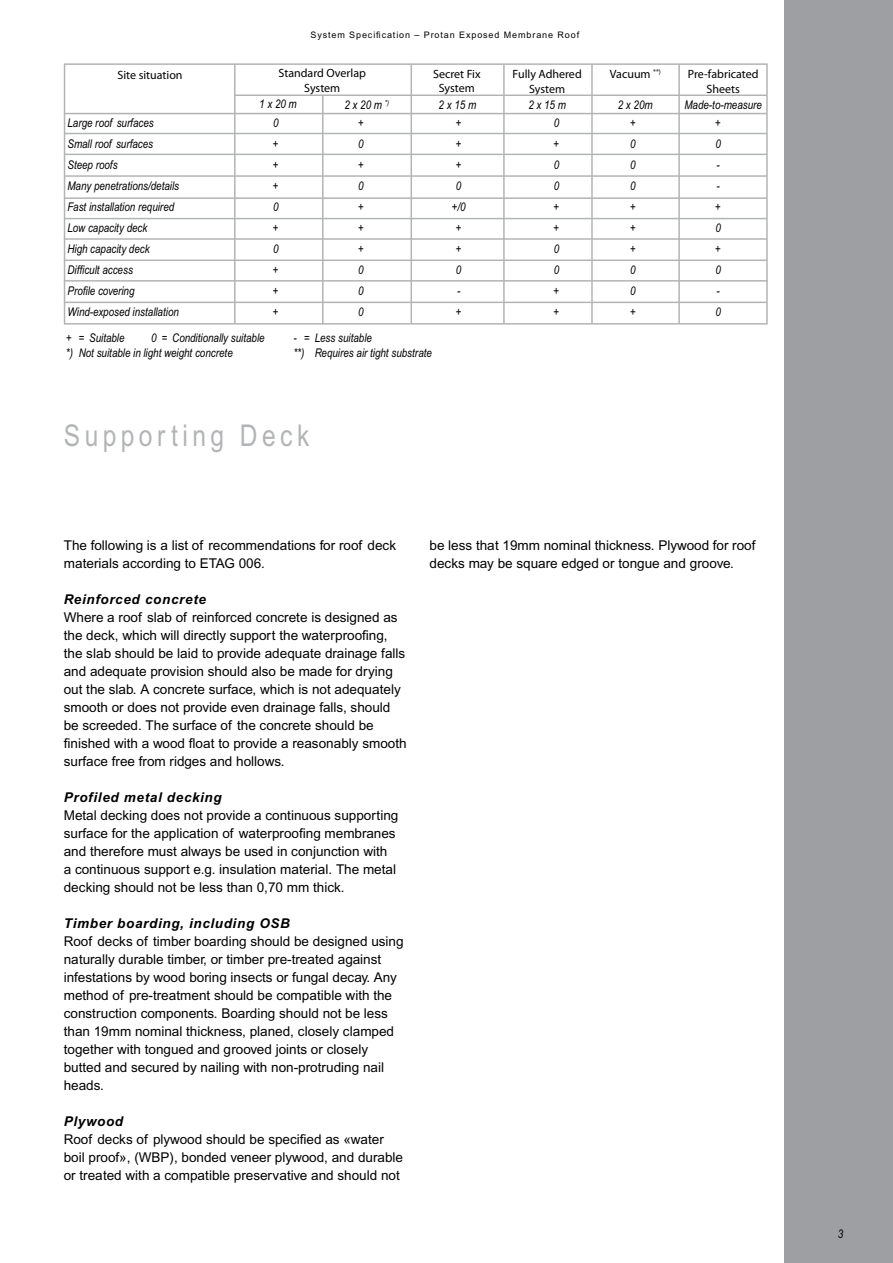
<style>
.page{position:relative;width:893px;height:1263px;background:#fff}
.page>*{position:absolute;margin:0;border:0;box-sizing:border-box;transform-origin:0 0}
.t1{font:30px "Arial Narrow";letter-spacing:.15em;color:#b2b4b6}
.t2{font:13.5px/18px "Arial";color:#000}
.t3{font:italic 700 13.5px "Arial";letter-spacing:.05em;color:#000}
.t4{font:italic 12px "Arial Narrow";color:#000}
.t5{font:12px/14.4px "Myriad Pro";color:#000;text-align:center}
.t6{font:9px "Arial";letter-spacing:.1em;color:#000}
</style>
<div class="page">
<div style="left:785px;top:0;width:108px;height:1263px;background:#9d9fa2"></div>
<div style="left:64px;top:63px;width:704px;height:262px;background:#fff;border:2px solid #b2b4b6"></div>
<hr style="left:234px;top:64px;width:2px;height:260px;background:#b2b4b6">
<hr style="left:322px;top:95px;width:2px;height:229px;background:#b2b4b6">
<hr style="left:503px;top:64px;width:2px;height:260px;background:#b2b4b6">
<hr style="left:678px;top:64px;width:2px;height:260px;background:#b2b4b6">
<hr style="left:591px;top:64px;width:2px;height:260px;background:#b2b4b6">
<hr style="left:234px;top:95px;width:533px;height:1px;background:#b2b4b6">
<hr style="left:64px;top:113px;width:703px;height:1px;background:#b2b4b6">
<hr style="left:65px;top:133px;width:702px;height:1px;background:#b2b4b6">
<hr style="left:64px;top:154px;width:703px;height:1px;background:#b2b4b6">
<hr style="left:64px;top:175px;width:703px;height:2px;background:#b2b4b6">
<hr style="left:64px;top:197px;width:703px;height:2px;background:#b2b4b6">
<hr style="left:65px;top:218px;width:702px;height:1px;background:#b2b4b6">
<hr style="left:64px;top:238px;width:703px;height:2px;background:#b2b4b6">
<hr style="left:64px;top:260px;width:703px;height:1px;background:#b2b4b6">
<hr style="left:64px;top:280px;width:704px;height:2px;background:#b2b4b6">
<hr style="left:64px;top:302px;width:703px;height:1px;background:#b2b4b6">
<hr style="left:411px;top:64px;width:1px;height:259px;background:#b2b4b6">
<p class="t6" style="left:310px;top:30px;width:270px">System Specification – Protan Exposed Membrane Roof</p>
<p class="t5" style="left:117px;top:68px;width:67px">Site situation</p>
<p class="t5" style="left:278px;top:66px;width:89px">Standard Overlap<br>System</p>
<p class="t5" style="left:433px;top:66px;width:49px">Secret Fix<br>System</p>
<p class="t5" style="left:513px;top:67px;width:71px">Fully Adhered<br>System</p>
<p class="t5" style="left:610px;top:67px;width:53px">Vacuum <sup>**)</sup></p>
<p class="t4" style="left:259px;top:97px;width:39px">1 x 20 m</p>
<p class="t4" style="left:344px;top:97px;width:46px">2 x 20 m <sup>*)</sup></p>
<p class="t4" style="left:439px;top:97px;width:39px">2 x 15 m</p>
<p class="t5" style="left:688px;top:67px;width:72px">Pre-fabricated<br>Sheets</p>
<p class="t4" style="left:528px;top:98px;width:39px">2 x 15 m</p>
<p class="t4" style="left:618px;top:97px;width:36px">2 x 20m</p>
<p class="t4" style="left:684px;top:97px;width:79px">Made-to-measure</p>
<p class="t4" style="left:67px;top:116px;width:88px">Large roof surfaces</p>
<p class="t4" style="left:273px;top:116px;width:7px">0</p>
<p class="t4" style="left:358px;top:116px;width:7px">+</p>
<p class="t4" style="left:456px;top:116px;width:7px">+</p>
<p class="t4" style="left:554px;top:116px;width:7px">0</p>
<p class="t4" style="left:630px;top:116px;width:7px">+</p>
<p class="t4" style="left:715px;top:116px;width:7px">+</p>
<p class="t4" style="left:67px;top:137px;width:87px">Small roof surfaces</p>
<p class="t4" style="left:273px;top:137px;width:7px">+</p>
<p class="t4" style="left:358px;top:137px;width:7px">0</p>
<p class="t4" style="left:456px;top:137px;width:7px">+</p>
<p class="t4" style="left:554px;top:137px;width:7px">+</p>
<p class="t4" style="left:630px;top:137px;width:7px">0</p>
<p class="t4" style="left:715px;top:137px;width:7px">0</p>
<p class="t4" style="left:67px;top:158px;width:52px">Steep roofs</p>
<p class="t4" style="left:273px;top:158px;width:7px">+</p>
<p class="t4" style="left:358px;top:158px;width:7px">+</p>
<p class="t4" style="left:456px;top:158px;width:7px">+</p>
<p class="t4" style="left:554px;top:158px;width:7px">0</p>
<p class="t4" style="left:630px;top:158px;width:7px">0</p>
<p class="t4" style="left:716px;top:158px;width:5px">-</p>
<p class="t4" style="left:67px;top:179px;width:113px">Many penetrations/details</p>
<p class="t4" style="left:273px;top:179px;width:7px">+</p>
<p class="t4" style="left:358px;top:179px;width:7px">0</p>
<p class="t4" style="left:456px;top:179px;width:7px">0</p>
<p class="t4" style="left:554px;top:179px;width:7px">0</p>
<p class="t4" style="left:630px;top:179px;width:7px">0</p>
<p class="t4" style="left:716px;top:179px;width:5px">-</p>
<p class="t4" style="left:67px;top:200px;width:108px">Fast installation required</p>
<p class="t4" style="left:273px;top:200px;width:7px">0</p>
<p class="t4" style="left:358px;top:200px;width:7px">+</p>
<p class="t4" style="left:452px;top:200px;width:15px">+/0</p>
<p class="t4" style="left:554px;top:200px;width:7px">+</p>
<p class="t4" style="left:630px;top:200px;width:7px">+</p>
<p class="t4" style="left:715px;top:200px;width:7px">+</p>
<p class="t4" style="left:67px;top:221px;width:82px">Low capacity deck</p>
<p class="t4" style="left:273px;top:221px;width:7px">+</p>
<p class="t4" style="left:358px;top:221px;width:7px">+</p>
<p class="t4" style="left:456px;top:221px;width:7px">+</p>
<p class="t4" style="left:554px;top:221px;width:7px">+</p>
<p class="t4" style="left:630px;top:221px;width:7px">+</p>
<p class="t4" style="left:715px;top:221px;width:7px">0</p>
<p class="t4" style="left:67px;top:242px;width:84px">High capacity deck</p>
<p class="t4" style="left:273px;top:242px;width:7px">0</p>
<p class="t4" style="left:358px;top:242px;width:7px">+</p>
<p class="t4" style="left:456px;top:242px;width:7px">+</p>
<p class="t4" style="left:554px;top:242px;width:7px">0</p>
<p class="t4" style="left:630px;top:242px;width:7px">+</p>
<p class="t4" style="left:715px;top:242px;width:7px">+</p>
<p class="t4" style="left:67px;top:263px;width:67px">Difficult access</p>
<p class="t4" style="left:273px;top:263px;width:7px">+</p>
<p class="t4" style="left:358px;top:263px;width:7px">0</p>
<p class="t4" style="left:456px;top:263px;width:7px">0</p>
<p class="t4" style="left:554px;top:263px;width:7px">0</p>
<p class="t4" style="left:630px;top:263px;width:7px">0</p>
<p class="t4" style="left:715px;top:263px;width:7px">0</p>
<p class="t4" style="left:67px;top:284px;width:69px">Profile covering</p>
<p class="t4" style="left:273px;top:284px;width:7px">+</p>
<p class="t4" style="left:358px;top:284px;width:7px">0</p>
<p class="t4" style="left:457px;top:284px;width:5px">-</p>
<p class="t4" style="left:554px;top:284px;width:7px">+</p>
<p class="t4" style="left:630px;top:284px;width:7px">0</p>
<p class="t4" style="left:716px;top:284px;width:5px">-</p>
<p class="t4" style="left:67px;top:305px;width:113px">Wind-exposed installation</p>
<p class="t4" style="left:273px;top:305px;width:7px">+</p>
<p class="t4" style="left:358px;top:305px;width:7px">0</p>
<p class="t4" style="left:456px;top:305px;width:7px">+</p>
<p class="t4" style="left:554px;top:305px;width:7px">+</p>
<p class="t4" style="left:630px;top:305px;width:7px">+</p>
<p class="t4" style="left:715px;top:305px;width:7px">0</p>
<p class="t4" style="left:66px;top:331px;width:60px">+ = Suitable</p>
<p class="t4" style="left:151px;top:331px;width:115px">0 = Conditionally suitable</p>
<p class="t4" style="left:293px;top:331px;width:80px">- = Less suitable</p>
<p class="t4" style="left:66px;top:345px;width:168px">*) Not suitable in light weight concrete</p>
<p class="t4" style="left:293px;top:345px;width:140px">**) Requires air tight substrate</p>
<h1 class="t1" style="left:64px;top:417px;width:247px">Supporting Deck</h1>
<p class="t2" style="left:64px;top:536px;width:334px">The following is a list of recommendations for roof deck materials according to ETAG 006.</p>
<p class="t3" style="left:64px;top:591px;width:144px">Reinforced concrete</p>
<p class="t2" style="left:64px;top:608px;width:344px">Where a roof slab of reinforced concrete is designed as the deck, which will directly support the waterproofing, the slab should be laid to provide adequate drainage falls and adequate provision should also be made for drying out the slab. A concrete surface, which is not adequately smooth or does not provide even drainage falls, should be screeded. The surface of the concrete should be finished with a wood float to provide a reasonably smooth surface free from ridges and hollows.</p>
<p class="t3" style="left:64px;top:789px;width:159px">Profiled metal decking</p>
<p class="t2" style="left:64px;top:806px;width:336px">Metal decking does not provide a continuous supporting surface for the application of waterproofing membranes and therefore must always be used in conjunction with<br>a continuous support e.g. insulation material. The metal decking should not be less than 0,70 mm thick.</p>
<p class="t3" style="left:64px;top:915px;width:228px">Timber boarding, including OSB</p>
<p class="t2" style="left:64px;top:932px;width:341px">Roof decks of timber boarding should be designed using naturally durable timber, or timber pre-treated against infestations by wood boring insects or fungal decay. Any method of pre-treatment should be compatible with the construction components. Boarding should not be less than 19mm nominal thickness, planed, closely clamped together with tongued and grooved joints or closely butted and secured by nailing with non-protruding nail heads.</p>
<p class="t3" style="left:64px;top:1113px;width:61px">Plywood</p>
<p class="t2" style="left:64px;top:1130px;width:341px">Roof decks of plywood should be specified as «water boil proof», (WBP), bonded veneer plywood, and durable or treated with a compatible preservative and should not</p>
<p class="t2" style="left:429px;top:536px;width:328px">be less that 19mm nominal thickness. Plywood for roof decks may be square edged or tongue and groove.</p>
<p class="t4" style="left:838px;top:1226px;width:7px">3</p>
</div>
